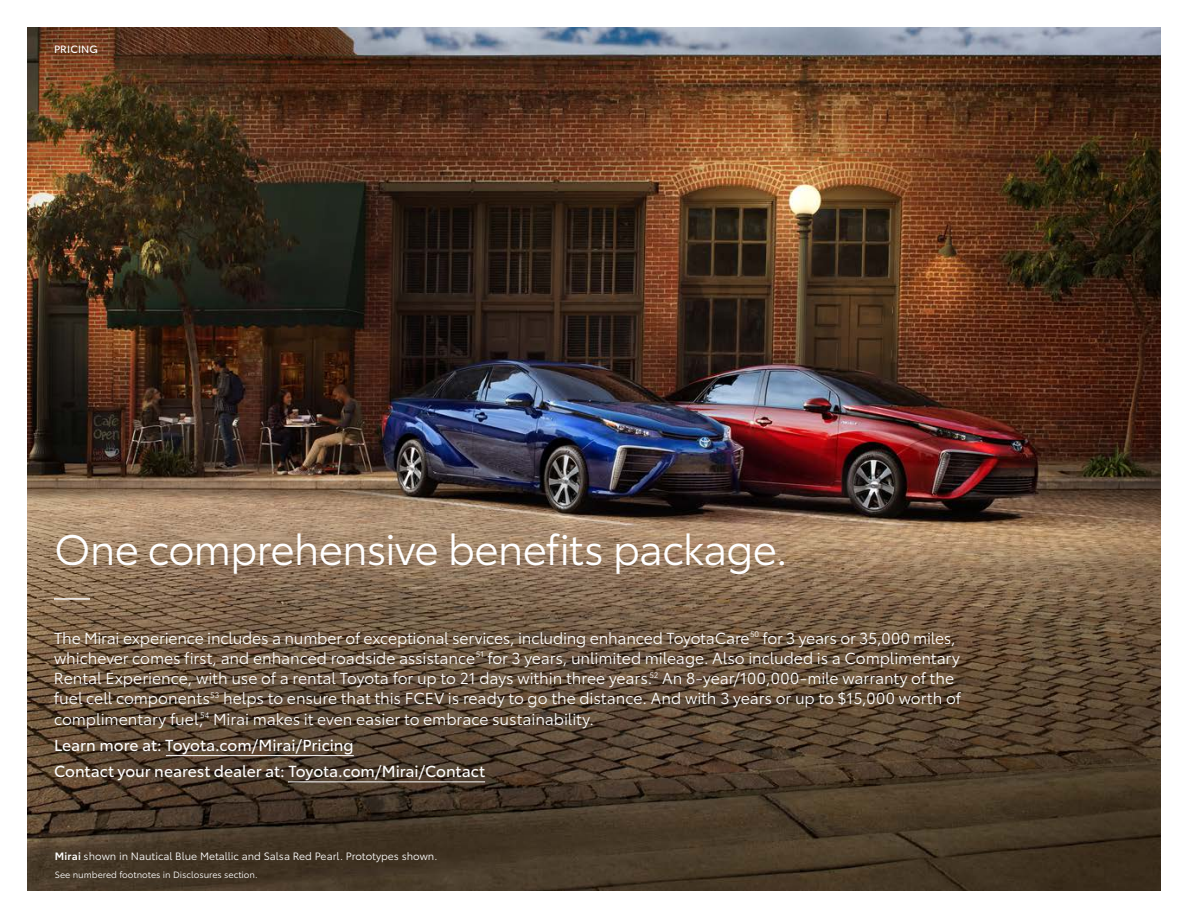
<style>
.page{position:relative;width:1188px;height:918px;background:#fff}
.page>*{position:absolute;margin:0;border:0;box-sizing:border-box;transform-origin:0 0}
.t1{font:42px "Toyota Type";letter-spacing:-.025em;color:#fff}
.t2{font:15.75px/20.2px "Toyota Type";letter-spacing:-.005em;color:#fff}
.t3{font:15.75px/26.2px "Toyota Type";color:#fff}
.t4{font:10.5px "Toyota Type";color:#fff}
.t5{font:10.5px "Toyota Type";letter-spacing:.015em;color:#fff}
.t6{font:9px "Toyota Type";color:#fff}
.s1{font-weight:600}
</style>
<div class="page">
<img style="left:27px;top:27px;width:1134px;height:864px">
<hr style="left:166px;top:755px;width:188px;height:1px;background:#fff">
<hr style="left:288px;top:782px;width:197px;height:1px;background:#fff">
<hr style="left:54px;top:598px;width:36px;height:2px;background:#fff">
<p class="t5" style="left:54px;top:41px;width:46px">PRICING</p>
<h1 class="t1" style="left:54px;top:519px;width:736px">One comprehensive benefits package.</h1>
<p class="t2" style="left:54px;top:627px;width:908px">The Mirai experience includes a number of exceptional services, including enhanced ToyotaCare<sup>50</sup> for 3 years or 35,000 miles, whichever comes first, and enhanced roadside assistance<sup>51</sup> for 3 years, unlimited mileage. Also included is a Complimentary Rental Experience, with use of a rental Toyota for up to 21 days within three years.<sup>52</sup> An 8-year/100,000-mile warranty of the fuel cell components<sup>53</sup> helps to ensure that this FCEV is ready to go the distance. And with 3 years or up to $15,000 worth of complimentary fuel,<sup>54</sup> Mirai makes it even easier to embrace sustainability.</p>
<p class="t3" style="left:54px;top:731px;width:433px">Learn more at: Toyota.com/Mirai/Pricing<br>Contact your nearest dealer at: Toyota.com/Mirai/Contact</p>
<p class="t4" style="left:55px;top:848px;width:384px"><span class="s1">Mirai</span> shown in Nautical Blue Metallic and Salsa Red Pearl. Prototypes shown.</p>
<p class="t6" style="left:55px;top:868px;width:204px">See numbered footnotes in Disclosures section.</p>
</div>
